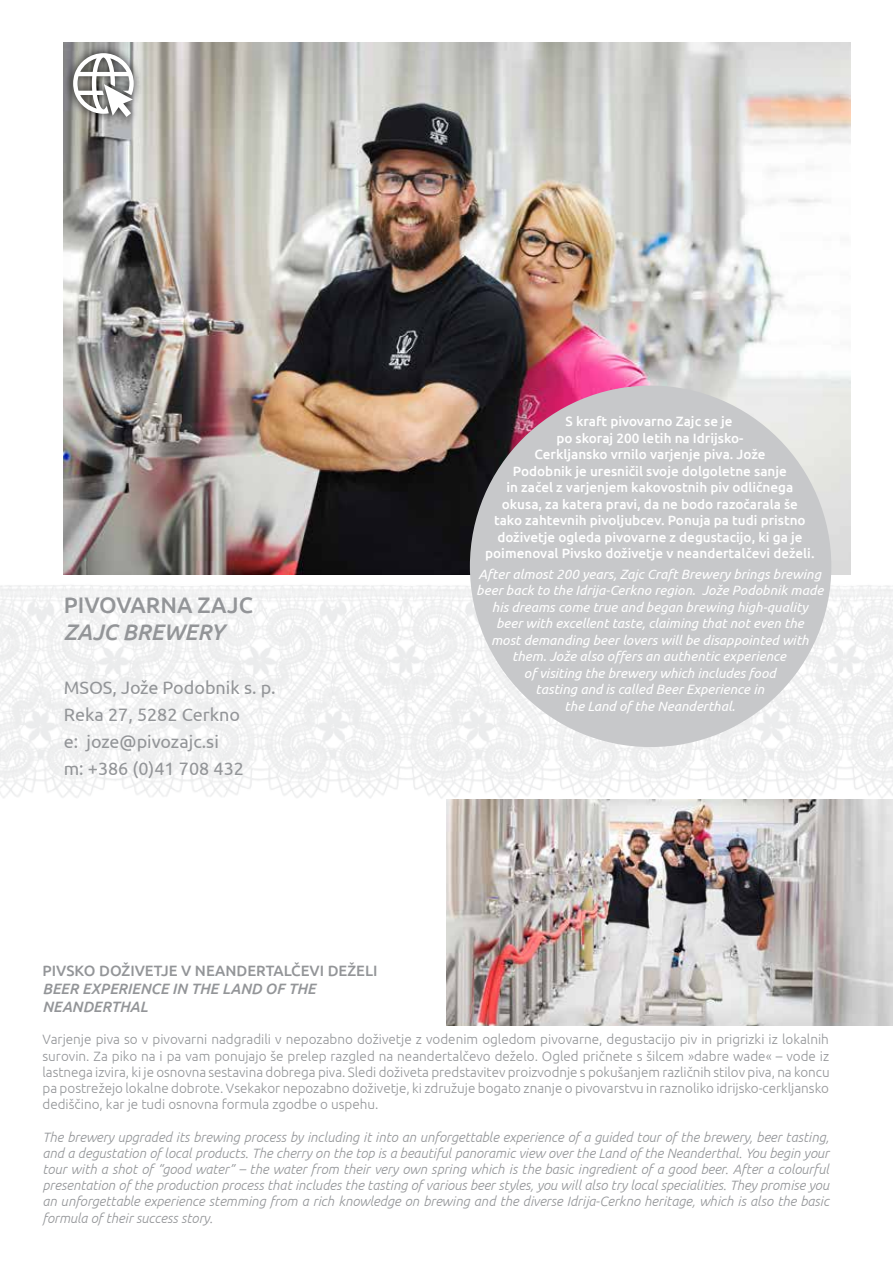
<style>
.page{position:relative;width:893px;height:1263px;background:#fff}
.page>*{position:absolute;margin:0;border:0;box-sizing:border-box;transform-origin:0 0}
.t1{font:500 22.5px "Ubuntu";color:#939598}
.t2{font:italic 500 22.5px "Ubuntu";color:#939598}
.t3{font:18px/27px "Ubuntu";color:#939598}
.t4{font:italic 500 15px/18px "Ubuntu";color:#939598}
.t5{font:500 15px "Ubuntu";color:#939598}
.t6{font:italic 300 13.5px/16.2px "Ubuntu";color:#939598;text-align:justify}
.t7{font:300 13.5px/16.2px "Ubuntu";color:#939598;text-align:justify}
.t8{font:italic 13.5px/16.5px "Ubuntu";color:#fff;text-align:center}
.t9{font:500 13.5px/16.5px "Ubuntu";color:#fff;text-align:center}
</style>
<div class="page">
<img style="left:0;top:560px;width:893px;height:239px">
<img style="left:64px;top:43px;width:786px;height:531px">
<div style="left:64px;top:44px;width:79px;height:81px;background:#000;opacity:.75"></div>
<svg style="left:73px;top:53px;width:61px;height:64px"></svg>
<img style="left:446px;top:799px;width:447px;height:226px">
<div style="left:470px;top:386px;width:361px;height:361px;background:#c7c8ca;border-radius:50%"></div>
<h1 class="t1" style="left:64px;top:591px;width:191px">PIVOVARNA ZAJC</h1>
<h1 class="t2" style="left:64px;top:619px;width:162px">ZAJC BREWERY</h1>
<h2 class="t3" style="left:64px;top:674px;width:213px">MSOS, Jože Podobnik s. p.<br>Reka 27, 5282 Cerkno<br>e: joze@pivozajc.si<br>m: +386 (0)41 708 432</h2>
<p class="t5" style="left:43px;top:961px;width:336px">PIVSKO DOŽIVETJE V NEANDERTALČEVI DEŽELI</p>
<p class="t4" style="left:43px;top:980px;width:275px">BEER EXPERIENCE IN THE LAND OF THE<br>NEANDERTHAL</p>
<p class="t9" style="left:485px;top:412px;width:331px">S kraft pivovarno Zajc se je<br>po skoraj 200 letih na Idrijsko-<br>Cerkljansko vrnilo varjenje piva. Jože<br>Podobnik je uresničil svoje dolgoletne sanje<br>in začel z varjenjem kakovostnih piv odličnega okusa, za katera pravi, da ne bodo razočarala še<br>tako zahtevnih pivoljubcev. Ponuja pa tudi pristno doživetje ogleda pivovarne z degustacijo, ki ga je poimenoval Pivsko doživetje v neandertalčevi deželi.</p>
<p class="t8" style="left:476px;top:565px;width:349px">After almost 200 years, Zajc Craft Brewery brings brewing beer back to the Idrija-Cerkno region. Jože Podobnik made his dreams come true and began brewing high-quality<br>beer with excellent taste, claiming that not even the<br>most demanding beer lovers will be disappointed with them. Jože also offers an authentic experience<br>of visiting the brewery which includes food<br>tasting and is called Beer Experience in<br>the Land of the Neanderthal.</p>
<p class="t7" style="left:43px;top:1031px;width:789px">Varjenje piva so v pivovarni nadgradili v nepozabno doživetje z vodenim ogledom pivovarne, degustacijo piv in prigrizki iz lokalnih surovin. Za piko na i pa vam ponujajo še prelep razgled na neandertalčevo deželo. Ogled pričnete s šilcem »dabre wade« – vode iz lastnega izvira, ki je osnovna sestavina dobrega piva. Sledi doživeta predstavitev proizvodnje s pokušanjem različnih stilov piva, na koncu pa postrežejo lokalne dobrote. Vsekakor nepozabno doživetje, ki združuje bogato znanje o pivovarstvu in raznoliko idrijsko-cerkljansko dediščino, kar je tudi osnovna formula zgodbe o uspehu.</p>
<p class="t6" style="left:43px;top:1128px;width:788px">The brewery upgraded its brewing process by including it into an unforgettable experience of a guided tour of the brewery, beer tasting, and a degustation of local products. The cherry on the top is a beautiful panoramic view over the Land of the Neanderthal. You begin your tour with a shot of “good water” – the water from their very own spring which is the basic ingredient of a good beer. After a colourful presentation of the production process that includes the tasting of various beer styles, you will also try local specialities. They promise you an unforgettable experience stemming from a rich knowledge on brewing and the diverse Idrija-Cerkno heritage, which is also the basic formula of their success story.</p>
</div>
